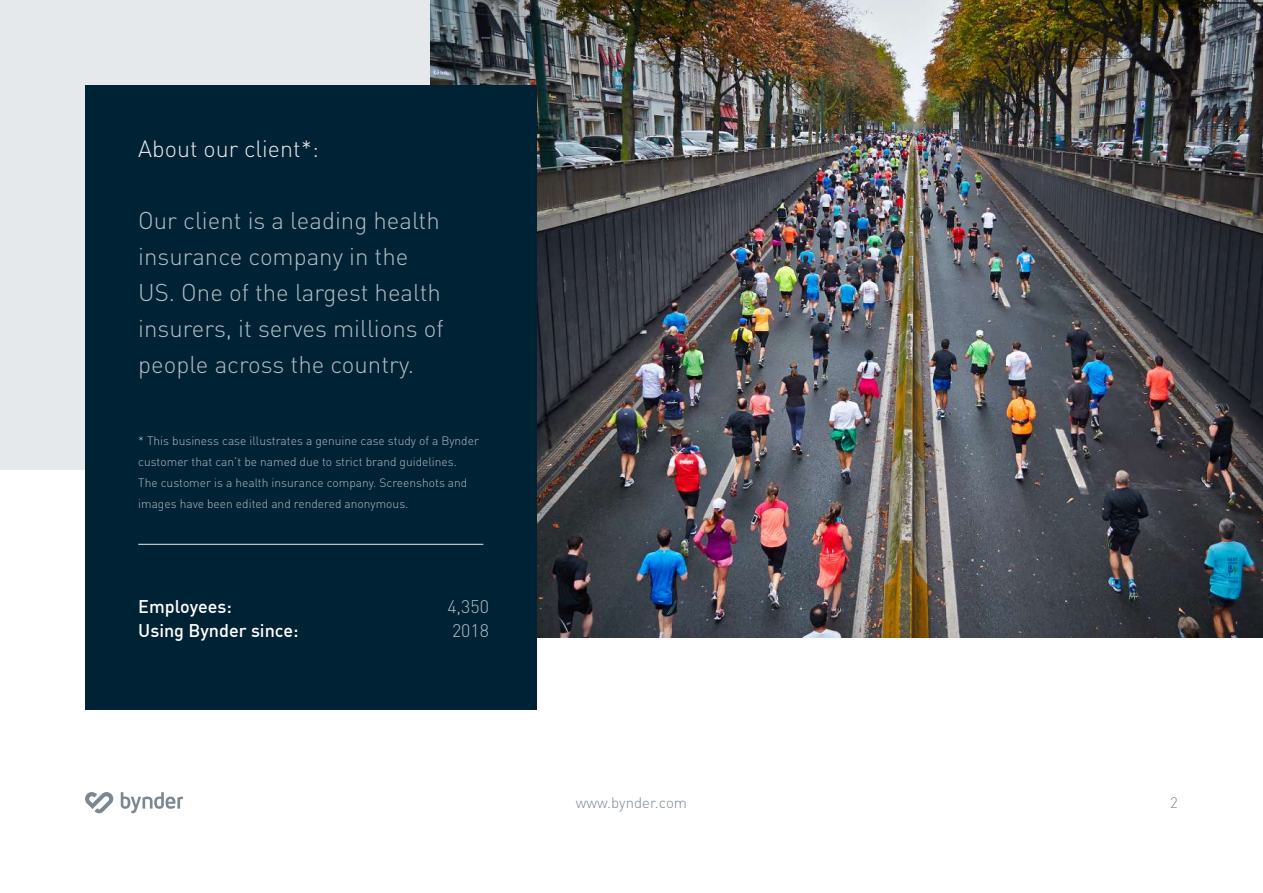
<style>
.page{position:relative;width:1263px;height:893px;background:#fff}
.page>*{position:absolute;margin:0;border:0;box-sizing:border-box;transform-origin:0 0}
.t1{font:300 24px/36px "DINOT";color:#b1bdc3}
.t2{font:300 23.25px "DINOT";color:#e9eaec}
.t3{font:500 18px "DIN Offc";color:#fff}
.t4{font:300 18px "DINOT";color:#b1bdc3}
.t5{font:300 15px "DINOT";color:#7b8790}
.t6{font:300 12px/21px "DINOT";color:#b1bdc3}
</style>
<div class="page">
<svg style="left:121px;top:792px;width:62px;height:21px"></svg>
<svg style="left:85px;top:792px;width:28px;height:21px"></svg>
<img style="left:430px;top:0;width:833px;height:637px">
<div style="left:0;top:0;width:430px;height:469px;background:#e6e9eb"></div>
<div style="left:85px;top:85px;width:452px;height:624px;background:#002235"></div>
<hr style="left:138px;top:544px;width:345px;height:1px;background:#e9eaec">
<h2 class="t2" style="left:138px;top:131px;width:182px">About our client*:</h2>
<h1 class="t1" style="left:138px;top:200px;width:307px">Our client is a leading health insurance company in the<br>US. One of the largest health insurers, it serves millions of people across the country.</h1>
<p class="t6" style="left:138px;top:429px;width:342px">* This business case illustrates a genuine case study of a Bynder customer that can’t be named due to strict brand guidelines.<br>The customer is a health insurance company. Screenshots and images have been edited and rendered anonymous.</p>
<h3 class="t3" style="left:138px;top:595px;width:95px">Employees:</h3>
<h3 class="t4" style="left:447px;top:593px;width:43px">4,350</h3>
<h3 class="t3" style="left:138px;top:619px;width:162px">Using Bynder since:</h3>
<h3 class="t4" style="left:452px;top:617px;width:39px">2018</h3>
<p class="t5" style="left:576px;top:791px;width:113px">www.bynder.com</p>
<p class="t5" style="left:1170px;top:791px;width:9px">2</p>
</div>
